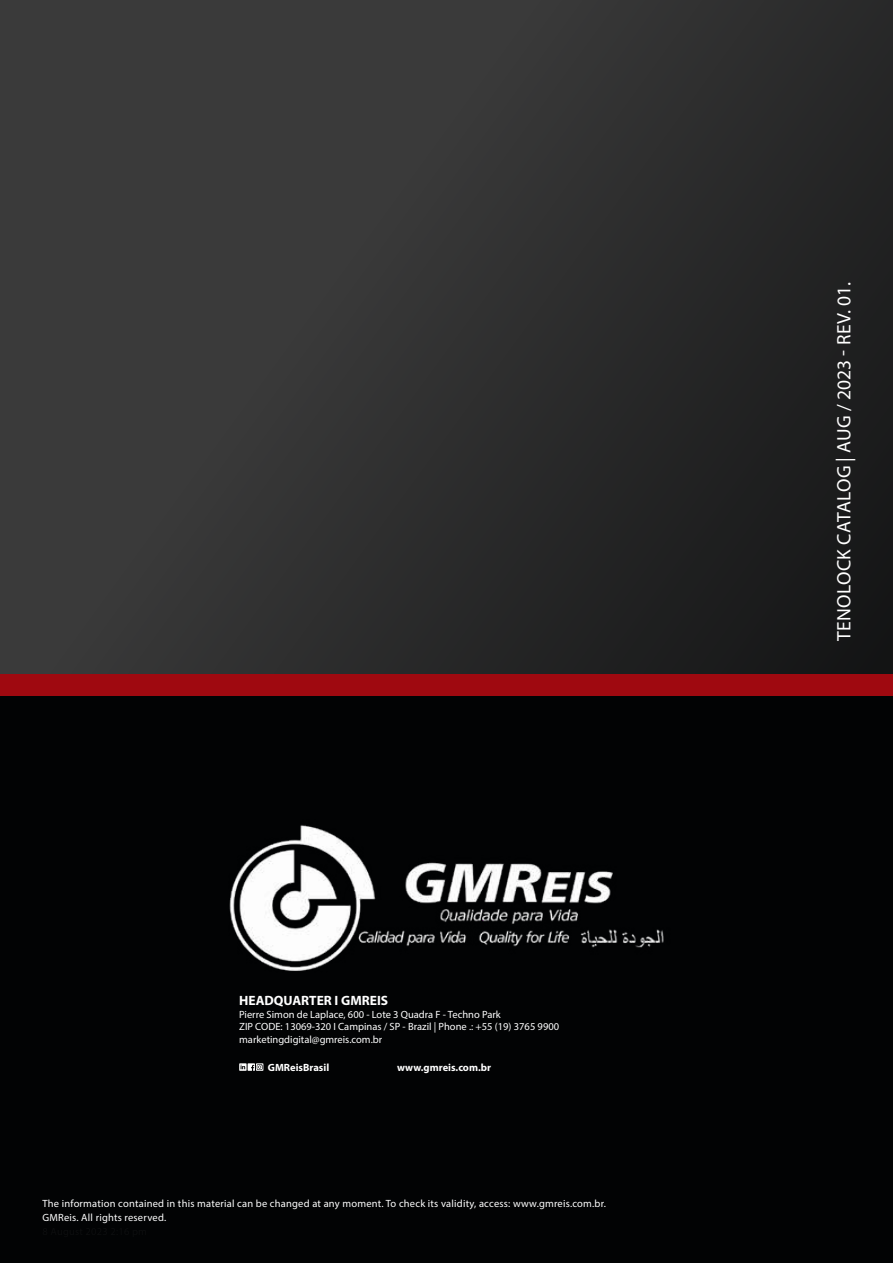
<style>
.page{position:relative;width:893px;height:1263px;background:#020304}
.page>*{position:absolute;margin:0;border:0;box-sizing:border-box;transform-origin:0 0}
.t1{font:19.5px "Myriad Pro";letter-spacing:.02em;color:#fff}
.t2{font:700 13.5px "Myriad Pro";color:#fff}
.t3{font:10.5px/12.6px "Myriad Pro";letter-spacing:.005em;color:#fff}
.t4{font:700 10.5px "Myriad Pro";color:#fff}
</style>
<div class="page">
<div style="left:0;top:0;width:893px;height:685px;background:linear-gradient(to right,#3f3f3f,#202021)"></div>
<div style="left:0;top:674px;width:893px;height:22px;background:#9f0910"></div>
<img style="left:229px;top:825px;width:435px;height:146px">
<svg style="left:239px;top:1063px;width:24px;height:8px"></svg>
<p class="t2" style="left:239px;top:992px;width:150px">HEADQUARTER I GMREIS</p>
<p class="t3" style="left:239px;top:1008px;width:321px">Pierre Simon de Laplace, 600 - Lote 3 Quadra F - Techno Park<br>ZIP CODE: 13069-320 I Campinas / SP - Brazil | Phone .: +55 (19) 3765 9900 marketingdigital@gmreis.com.br</p>
<p class="t4" style="left:268px;top:1060px;width:63px">GMReisBrasil</p>
<p class="t4" style="left:397px;top:1060px;width:95px">www.gmreis.com.br</p>
<p class="t3" style="left:43px;top:1196px;width:565px;line-height:13.6px">The information contained in this material can be changed at any moment. To check its validity, access: www.gmreis.com.br.<br>GMReis. All rights reserved.</p>
<h1 class="t1" style="left:832px;top:641px;width:361px;rotate:-90deg">TENOLOCK CATALOG | AUG / 2023 - REV. 01.</h1>
</div>
